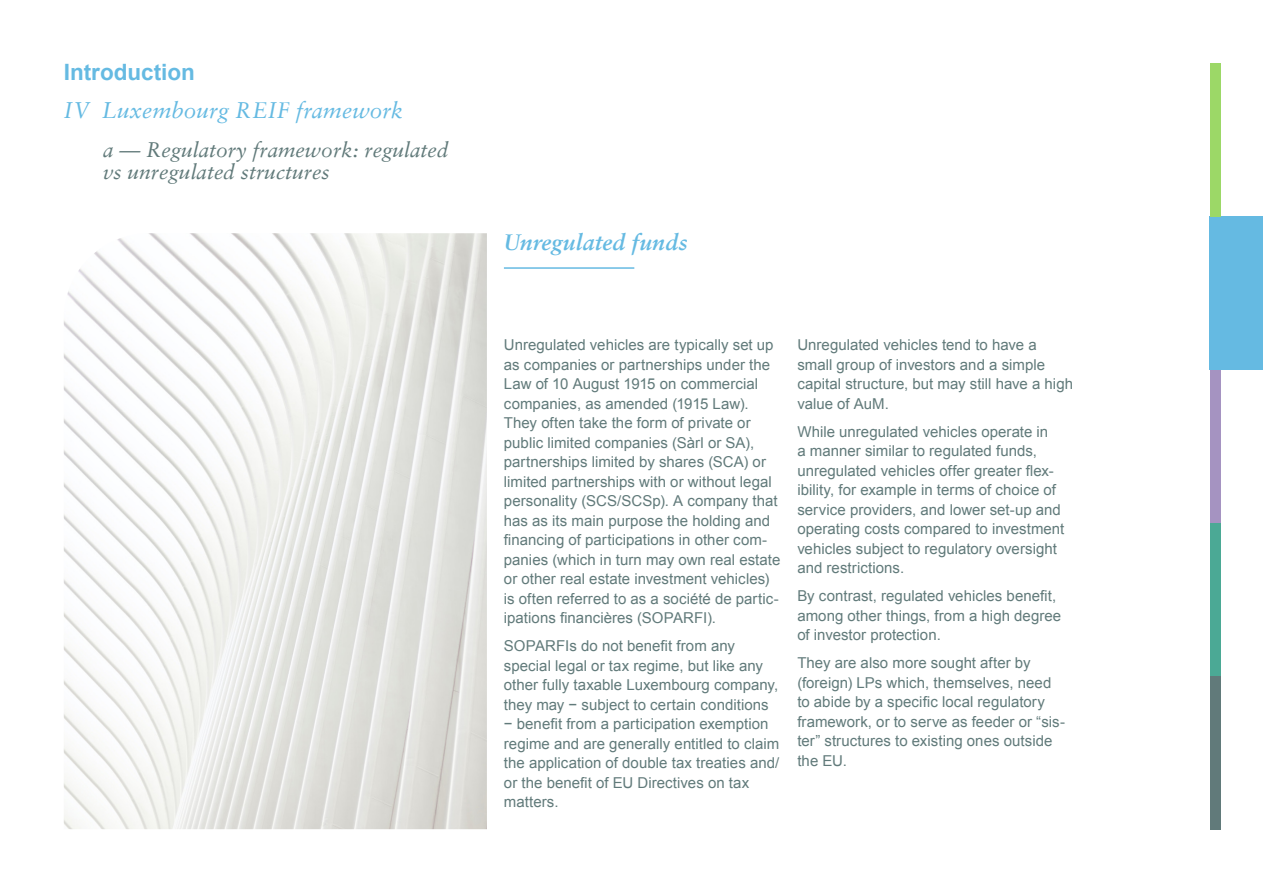
<style>
.page{position:relative;width:1263px;height:893px;background:#fff}
.page>*{position:absolute;margin:0;border:0;box-sizing:border-box;transform-origin:0 0}
.t1{font:italic 22.5px "Sabon";letter-spacing:.005em;color:#65bae2}
.t2{font:italic 700 22.5px "Sabon";color:#65bae2}
.t3{font:700 22.5px "Arial";color:#65bae2}
.t4{font:italic 21px/22.5px "Sabon";color:#617a7a}
.t5{font:15px/19.5px "Arial";color:#617a7a}
</style>
<div class="page">
<div style="left:1210px;top:217px;width:53px;height:153px;background:#65bae2"></div>
<div style="left:1210px;top:64px;width:10px;height:153px;background:#9cd867"></div>
<div style="left:1210px;top:370px;width:10px;height:153px;background:#a593c1"></div>
<div style="left:1210px;top:523px;width:10px;height:153px;background:#4ba995"></div>
<div style="left:1210px;top:676px;width:10px;height:153px;background:#617a7a"></div>
<hr style="left:504px;top:267px;width:130px;height:2px;background:#65bae2">
<img style="left:64px;top:233px;width:423px;height:596px">
<h1 class="t3" style="left:64px;top:57px;width:133px">Introduction</h1>
<p class="t1" style="left:64px;top:96px;width:341px">IV Luxembourg REIF framework</p>
<p class="t4" style="left:103px;top:138px;width:347px">a — Regulatory framework: regulated vs unregulated structures</p>
<p class="t2" style="left:504px;top:228px;width:185px">Unregulated funds</p>
<p class="t5" style="left:504px;top:335px;width:278px">Unregulated vehicles are typically set up as companies or partnerships under the Law of 10 August 1915 on commercial companies, as amended (1915 Law).<br>They often take the form of private or public limited companies (Sàrl or SA), partnerships limited by shares (SCA) or limited partnerships with or without legal personality (SCS/SCSp). A company that has as its main purpose the holding and financing of participations in other com&shy;panies (which in turn may own real estate or other real estate investment vehicles) is often referred to as a société de partic&shy;ipations financières (SOPARFI).</p>
<p class="t5" style="left:504px;top:636px;width:277px">SOPARFIs do not benefit from any special legal or tax regime, but like any other fully taxable Luxembourg company, they may − subject to certain conditions − benefit from a participation exemption regime and are generally entitled to claim the application of double tax treaties and/ or the benefit of EU Directives on tax matters.</p>
<p class="t5" style="left:797px;top:335px;width:277px">Unregulated vehicles tend to have a small group of investors and a simple capital structure, but may still have a high value of AuM.</p>
<p class="t5" style="left:797px;top:422px;width:268px">While unregulated vehicles operate in<br>a manner similar to regulated funds, unregulated vehicles offer greater flex&shy;ibility, for example in terms of choice of service providers, and lower set-up and operating costs compared to investment vehicles subject to regulatory oversight and restrictions.</p>
<p class="t5" style="left:797px;top:586px;width:265px">By contrast, regulated vehicles benefit, among other things, from a high degree of investor protection.</p>
<p class="t5" style="left:797px;top:653px;width:269px">They are also more sought after by (foreign) LPs which, themselves, need to abide by a specific local regulatory framework, or to serve as feeder or “sis&shy;ter” structures to existing ones outside the EU.</p>
</div>
